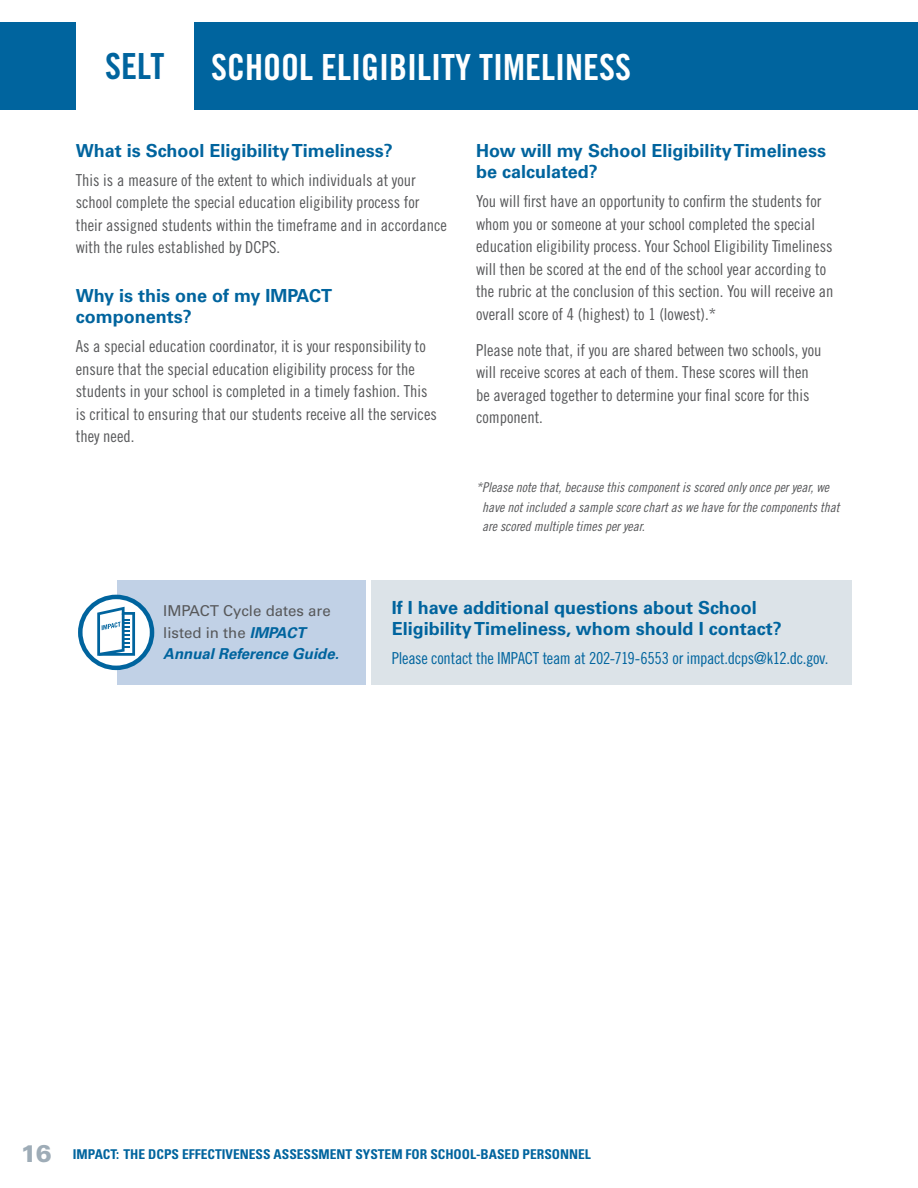
<style>
.page{position:relative;width:918px;height:1188px;background:#fff}
.page>*{position:absolute;margin:0;border:0;box-sizing:border-box;transform-origin:0 0}
.t1{font:36px "Trade Gothic LT Std Bd Cn 20";color:#fff}
.t2{font:36px "Trade Gothic LT Std Bd Cn 20";color:#00649e}
.Subhead_1{font:700 18px/21.3px "Univers LT Std";color:#00649e}
.Body_Text{font:16.5px/22.5px "Trade Gothic LT Std Cn 18";color:#57585a}
.Body_Text-2{font:16.5px "Trade Gothic LT Std Cn 18";letter-spacing:-.02em;color:#00649e}
.Body_Text-3{font:15px/21.3px "Univers LT Std";color:#57585a}
.Body_Text-4{font:13.5px/19.5px "Trade Gothic LT Std Cn 18 Obl";color:#57585a}
.t3{font:700 condensed 13.5px "Univers LT Std";color:#00649e}
.s1{font-weight:700;font-style:italic;color:#00649e}
.s2{font-weight:900;font-stretch:normal;font-size:24px;color:#9eacb7}
</style>
<div class="page">
<div style="left:0;top:23px;width:918px;height:87px;background:#00649e"></div>
<div style="left:372px;top:580px;width:480px;height:104px;background:#dce3e8"></div>
<div style="left:76px;top:23px;width:118px;height:87px;background:#fff"></div>
<div style="left:117px;top:580px;width:249px;height:104px;background:#c1d1e6"></div>
<svg style="left:80px;top:597px;width:72px;height:71px"></svg>
<div style="left:78px;top:595px;width:76px;height:75px;border:4px solid #00649e;border-radius:50%"></div>
<svg style="left:97px;top:607px;width:38px;height:49px"></svg>
<p class="t2" style="left:105px;top:45px;width:61px">SELT</p>
<p class="t1" style="left:211px;top:46px;width:421px">SCHOOL ELIGIBILITY TIMELINESS</p>
<p class="Subhead_1" style="left:76px;top:140px;width:319px">What is School Eligibility Timeliness?</p>
<p class="Body_Text" style="left:76px;top:168px;width:373px">This is a measure of the extent to which individuals at your school complete the special education eligibility process for their assigned students within the timeframe and in accordance with the rules established by DCPS.</p>
<p class="Subhead_1" style="left:76px;top:285px;width:258px">Why is this one of my IMPACT components?</p>
<p class="Body_Text" style="left:76px;top:335px;width:363px">As a special education coordinator, it is your responsibility to ensure that the special education eligibility process for the students in your school is completed in a timely fashion. This is critical to ensuring that our students receive all the services they need.</p>
<p class="Subhead_1" style="left:476px;top:140px;width:351px">How will my School Eligibility Timeliness be calculated?</p>
<p class="Body_Text" style="left:476px;top:190px;width:359px">You will first have an opportunity to confirm the students for whom you or someone at your school completed the special education eligibility process. Your School Eligibility Timeliness will then be scored at the end of the school year according to the rubric at the conclusion of this section. You will receive an overall score of 4 (highest) to 1 (lowest).*</p>
<p class="Body_Text" style="left:476px;top:338px;width:347px">Please note that, if you are shared between two schools, you will receive scores at each of them. These scores will then be averaged together to determine your final score for this component.</p>
<p class="Body_Text-4" style="left:482px;top:478px;width:359px;text-indent:-6px">*Please note that, because this component is scored only once per year, we have not included a sample score chart as we have for the components that are scored multiple times per year.</p>
<p class="Body_Text-3" style="left:163px;top:601px;width:177px">IMPACT Cycle dates are listed in the <span class="s1">IMPACT<br>Annual Reference Guide.</span></p>
<p class="Subhead_1" style="left:392px;top:597px;width:391px">If I have additional questions about School<br>Eligibility Timeliness, whom should I contact?</p>
<p class="Body_Text-2" style="left:392px;top:649px;width:438px">Please contact the IMPACT team at 202-719-6553 or impact.dcps@k12.dc.gov.</p>
<p class="t3" style="left:21px;top:1145px;width:571px"><span class="s2">16</span> IMPACT: THE DCPS EFFECTIVENESS ASSESSMENT SYSTEM FOR SCHOOL-BASED PERSONNEL</p>
</div>
